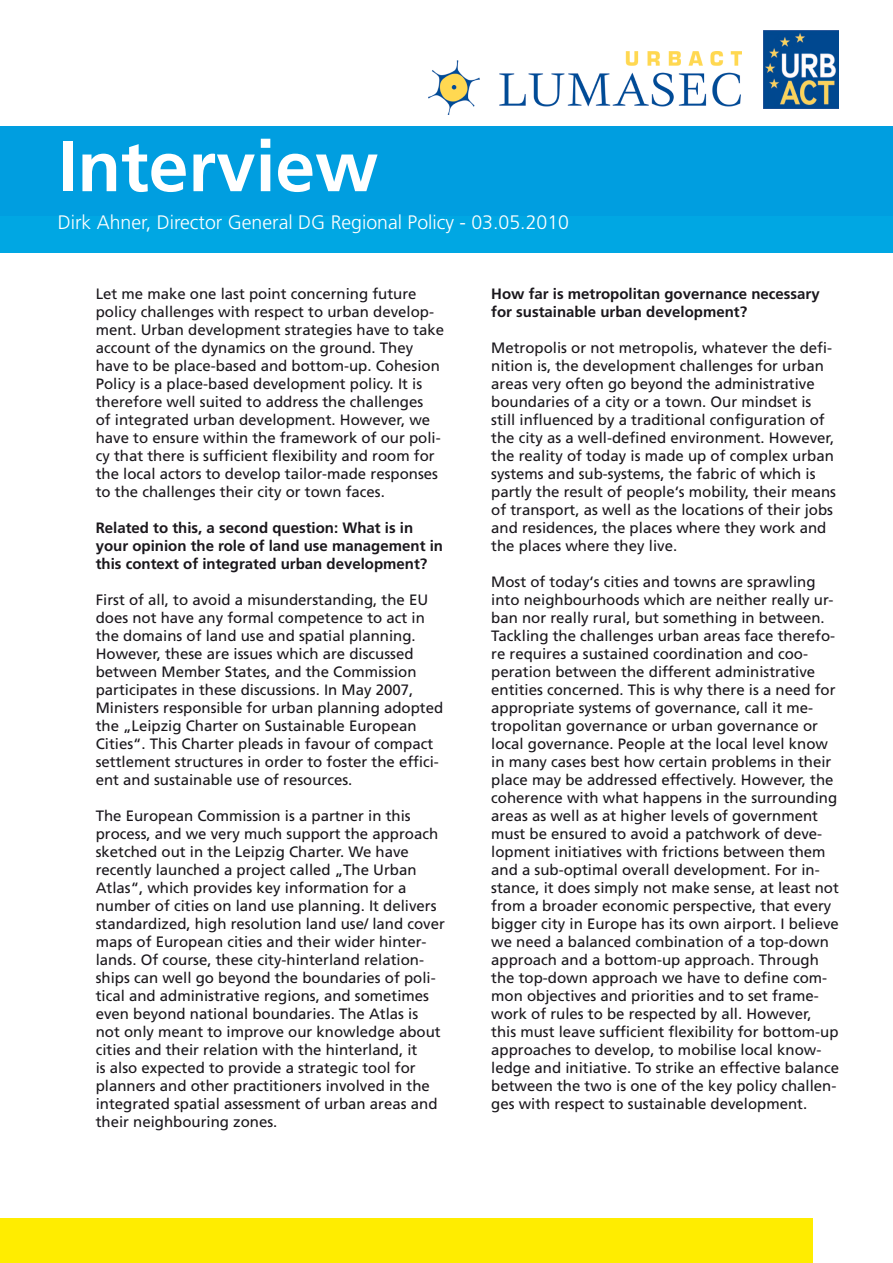
<style>
.page{position:relative;width:893px;height:1263px;background:#fff}
.page>*{position:absolute;margin:0;border:0;box-sizing:border-box;transform-origin:0 0}
.t1{font:700 71.25px "Frutiger LT Std";color:#fff}
.t2{font:300 19.5px "Frutiger LT Std";color:#fff}
.t3{font:15px/18px "Frutiger LT Std";color:#1a171c}
.t4{font:700 15px/18px "Frutiger LT Std";color:#1a171c}
</style>
<div class="page">
<div style="left:0;top:1218px;width:812px;height:45px;background:#ffed00"></div>
<div style="left:0;top:126px;width:893px;height:126px;background:#009ee0"></div>
<div style="left:0;top:216px;width:893px;height:36px;background:#00a7e3"></div>
<img style="left:428px;top:52px;width:313px;height:63px">
<img style="left:763px;top:31px;width:76px;height:77px">
<h1 class="t1" style="left:58px;top:125px;width:322px">Interview</h1>
<h2 class="t2" style="left:58px;top:211px;width:513px">Dirk Ahner, Director General DG Regional Policy - 03.05.2010</h2>
<p class="t3" style="left:96px;top:285px;width:350px">Let me make one last point concerning future policy challenges with respect to urban develop&shy;ment. Urban development strategies have to take account of the dynamics on the ground. They have to be place-based and bottom-up. Cohesion Policy is a place-based development policy. It is therefore well suited to address the challenges<br>of integrated urban development. However, we have to ensure within the framework of our poli&shy;cy that there is sufficient flexibility and room for the local actors to develop tailor-made responses to the challenges their city or town faces.</p>
<p class="t4" style="left:96px;top:519px;width:349px">Related to this, a second question: What is in your opinion the role of land use management in this context of integrated urban development?</p>
<p class="t3" style="left:96px;top:591px;width:349px">First of all, to avoid a misunderstanding, the EU does not have any formal competence to act in the domains of land use and spatial planning.<br>However, these are issues which are discussed between Member States, and the Commission participates in these discussions. In May 2007, Ministers responsible for urban planning adopted the „Leipzig Charter on Sustainable European Cities“. This Charter pleads in favour of compact settlement structures in order to foster the effici&shy;ent and sustainable use of resources.</p>
<p class="t3" style="left:96px;top:807px;width:351px">The European Commission is a partner in this process, and we very much support the approach sketched out in the Leipzig Charter. We have recently launched a project called „The Urban Atlas“, which provides key information for a number of cities on land use planning. It delivers standardized, high resolution land use/ land cover maps of European cities and their wider hinter&shy;lands. Of course, these city-hinterland relation&shy;ships can well go beyond the boundaries of poli&shy;tical and administrative regions, and sometimes even beyond national boundaries. The Atlas is not only meant to improve our knowledge about cities and their relation with the hinterland, it<br>is also expected to provide a strategic tool for planners and other practitioners involved in the integrated spatial assessment of urban areas and their neighbouring zones.</p>
<p class="t4" style="left:491px;top:285px;width:330px">How far is metropolitan governance necessary for sustainable urban development?</p>
<p class="t3" style="left:491px;top:339px;width:346px">Metropolis or not metropolis, whatever the defi&shy;nition is, the development challenges for urban areas very often go beyond the administrative boundaries of a city or a town. Our mindset is still influenced by a traditional configuration of the city as a well-defined environment. However, the reality of today is made up of complex urban systems and sub-systems, the fabric of which is partly the result of people‘s mobility, their means of transport, as well as the locations of their jobs and residences, the places where they work and the places where they live.</p>
<p class="t3" style="left:491px;top:573px;width:349px">Most of today‘s cities and towns are sprawling into neighbourhoods which are neither really ur&shy;ban nor really rural, but something in between.<br>Tackling the challenges urban areas face therefo&shy;re requires a sustained coordination and coo&shy;peration between the different administrative entities concerned. This is why there is a need for appropriate systems of governance, call it me&shy;tropolitan governance or urban governance or local governance. People at the local level know in many cases best how certain problems in their place may be addressed effectively. However, the coherence with what happens in the surrounding areas as well as at higher levels of government must be ensured to avoid a patchwork of deve&shy;lopment initiatives with frictions between them and a sub-optimal overall development. For in&shy;stance, it does simply not make sense, at least not from a broader economic perspective, that every bigger city in Europe has its own airport. I believe we need a balanced combination of a top-down approach and a bottom-up approach. Through the top-down approach we have to define com&shy;mon objectives and priorities and to set frame&shy;work of rules to be respected by all. However, this must leave sufficient flexibility for bottom-up approaches to develop, to mobilise local know&shy;ledge and initiative. To strike an effective balance between the two is one of the key policy challen&shy;ges with respect to sustainable development.</p>
</div>
